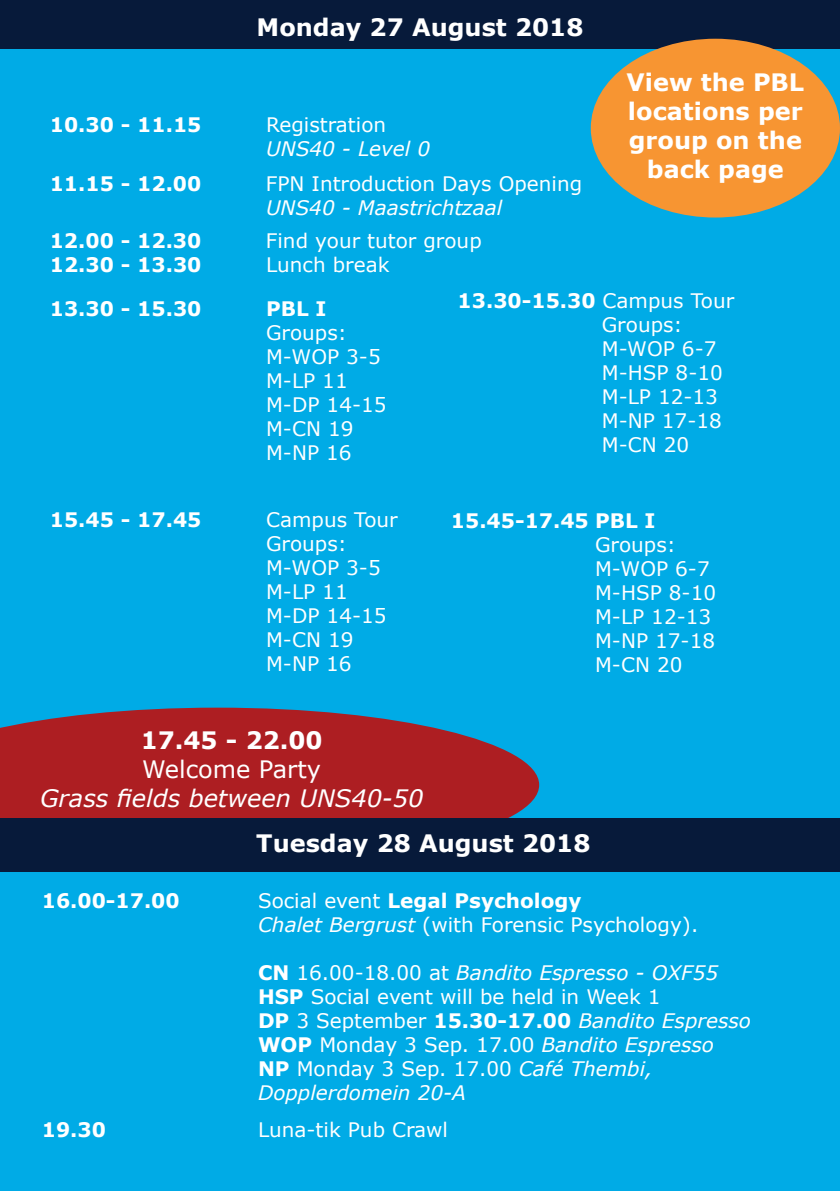
<style>
.page{position:relative;width:840px;height:1191px;background:#fff}
.page>*{position:absolute;margin:0;border:0;box-sizing:border-box;transform-origin:0 0}
.t1{font:700 24px/28.8px "Verdana";color:#fff;text-align:center}
.t2{font:italic 24px "Verdana";color:#fff}
.t3{font:24px "Verdana";color:#fff}
.t4{font:20px/24px "Verdana";color:#fff}
.t5{font:italic 20px/24px "Verdana";color:#fff}
.t6{font:700 20px "Verdana";color:#fff}
.s1{font-weight:400}
.s2{font-style:italic}
.s3{font-weight:700;font-style:normal}
.s4{font-style:normal}
.s5{font-weight:700}
</style>
<div class="page">
<div style="left:0;top:48px;width:839px;height:1143px;background:#00abe6"></div>
<div style="left:0;top:0;width:839px;height:48px;background:#071a3a"></div>
<svg style="left:0;top:707px;width:539px;height:111px;background:#982e39"></svg>
<div style="left:0;top:818px;width:839px;height:54px;background:#071a3a"></div>
<div style="left:590px;top:39px;width:249px;height:178px;background:#f79532;border-radius:50%"></div>
<p class="t1" style="left:256px;top:13px;width:328px">Monday 27 August 2018</p>
<p class="t1" style="left:626px;top:68px;width:179px">View the PBL locations per group on the back page</p>
<p class="t6" style="left:50px;top:112px;width:153px">10.30 - 11.15</p>
<p class="t4" style="left:266px;top:113px;width:121px">Registration</p>
<p class="t5" style="left:266px;top:137px;width:165px">UNS40 - Level 0</p>
<p class="t6" style="left:50px;top:171px;width:153px">11.15 - 12.00</p>
<p class="t4" style="left:266px;top:172px;width:317px">FPN Introduction Days Opening</p>
<p class="t5" style="left:266px;top:196px;width:238px">UNS40 - Maastrichtzaal</p>
<p class="t6" style="left:50px;top:228px;width:153px">12.00 - 12.30</p>
<p class="t4" style="left:266px;top:229px;width:217px">Find your tutor group</p>
<p class="t6" style="left:50px;top:252px;width:153px">12.30 - 13.30</p>
<p class="t4" style="left:266px;top:253px;width:125px">Lunch break</p>
<p class="t6" style="left:50px;top:296px;width:153px">13.30 - 15.30</p>
<p class="t6" style="left:266px;top:296px;width:62px">PBL I</p>
<p class="t4" style="left:266px;top:321px;width:82px">Groups:</p>
<p class="t4" style="left:266px;top:345px;width:116px">M-WOP 3-5</p>
<p class="t4" style="left:266px;top:369px;width:83px">M-LP 11</p>
<p class="t4" style="left:266px;top:393px;width:122px">M-DP 14-15<br>M-CN 19</p>
<p class="t4" style="left:266px;top:441px;width:87px">M-NP 16</p>
<p class="t6" style="left:457px;top:288px;width:278px">13.30-15.30 <span class="s1">Campus Tour</span></p>
<p class="t4" style="left:601px;top:313px;width:116px">Groups:<br>M-WOP 6-7</p>
<p class="t4" style="left:601px;top:361px;width:122px">M-HSP 8-10</p>
<p class="t4" style="left:601px;top:385px;width:118px">M-LP 12-13</p>
<p class="t4" style="left:601px;top:409px;width:121px">M-NP 17-18</p>
<p class="t4" style="left:601px;top:433px;width:89px">M-CN 20</p>
<p class="t6" style="left:50px;top:506px;width:153px">15.45 - 17.45</p>
<p class="t4" style="left:266px;top:507px;width:133px">Campus Tour</p>
<p class="t4" style="left:266px;top:531px;width:82px">Groups:</p>
<p class="t4" style="left:266px;top:555px;width:116px">M-WOP 3-5</p>
<p class="t4" style="left:266px;top:579px;width:83px">M-LP 11</p>
<p class="t4" style="left:266px;top:603px;width:122px">M-DP 14-15<br>M-CN 19</p>
<p class="t4" style="left:266px;top:651px;width:87px">M-NP 16</p>
<p class="t6" style="left:450px;top:507px;width:206px">15.45-17.45 PBL I</p>
<p class="t4" style="left:594px;top:532px;width:82px">Groups:</p>
<p class="t4" style="left:594px;top:556px;width:116px">M-WOP 6-7</p>
<p class="t4" style="left:594px;top:580px;width:122px">M-HSP 8-10</p>
<p class="t4" style="left:594px;top:604px;width:118px">M-LP 12-13</p>
<p class="t4" style="left:594px;top:628px;width:121px">M-NP 17-18</p>
<p class="t4" style="left:594px;top:652px;width:89px">M-CN 20</p>
<p class="t1" style="left:141px;top:726px;width:183px">17.45 - 22.00</p>
<p class="t3" style="left:142px;top:754px;width:180px">Welcome Party</p>
<p class="t2" style="left:40px;top:782px;width:384px">Grass fields between UNS40-50</p>
<p class="t1" style="left:256px;top:829px;width:335px">Tuesday 28 August 2018</p>
<p class="t6" style="left:42px;top:887px;width:139px">16.00-17.00</p>
<p class="t6" style="left:258px;top:887px;width:325px"><span class="s1">Social event</span> Legal Psychology</p>
<p class="t4" style="left:258px;top:912px;width:441px"><span class="s2">Chalet Bergrust</span> (with Forensic Psychology).</p>
<p class="t5" style="left:258px;top:960px;width:461px"><span class="s3">CN</span> <span class="s4">16.00-18.00 at</span> Bandito Espresso - OXF55</p>
<p class="t4" style="left:258px;top:984px;width:404px"><span class="s5">HSP</span> Social event will be held in Week 1</p>
<p class="t5" style="left:258px;top:1008px;width:494px"><span class="s3">DP</span> <span class="s4">3 September</span> <span class="s3">15.30-17.00</span> Bandito Espresso</p>
<p class="t4" style="left:258px;top:1032px;width:457px"><span class="s5">WOP</span> Monday 3 Sep. 17.00 <span class="s2">Bandito Espresso</span></p>
<p class="t5" style="left:258px;top:1056px;width:396px"><span class="s3">NP</span> <span class="s4">Monday 3 Sep. 17.00</span> Café Thembi,<br>Dopplerdomein 20-A</p>
<p class="t6" style="left:42px;top:1117px;width:66px">19.30</p>
<p class="t4" style="left:258px;top:1118px;width:191px">Luna-tik Pub Crawl</p>
</div>
